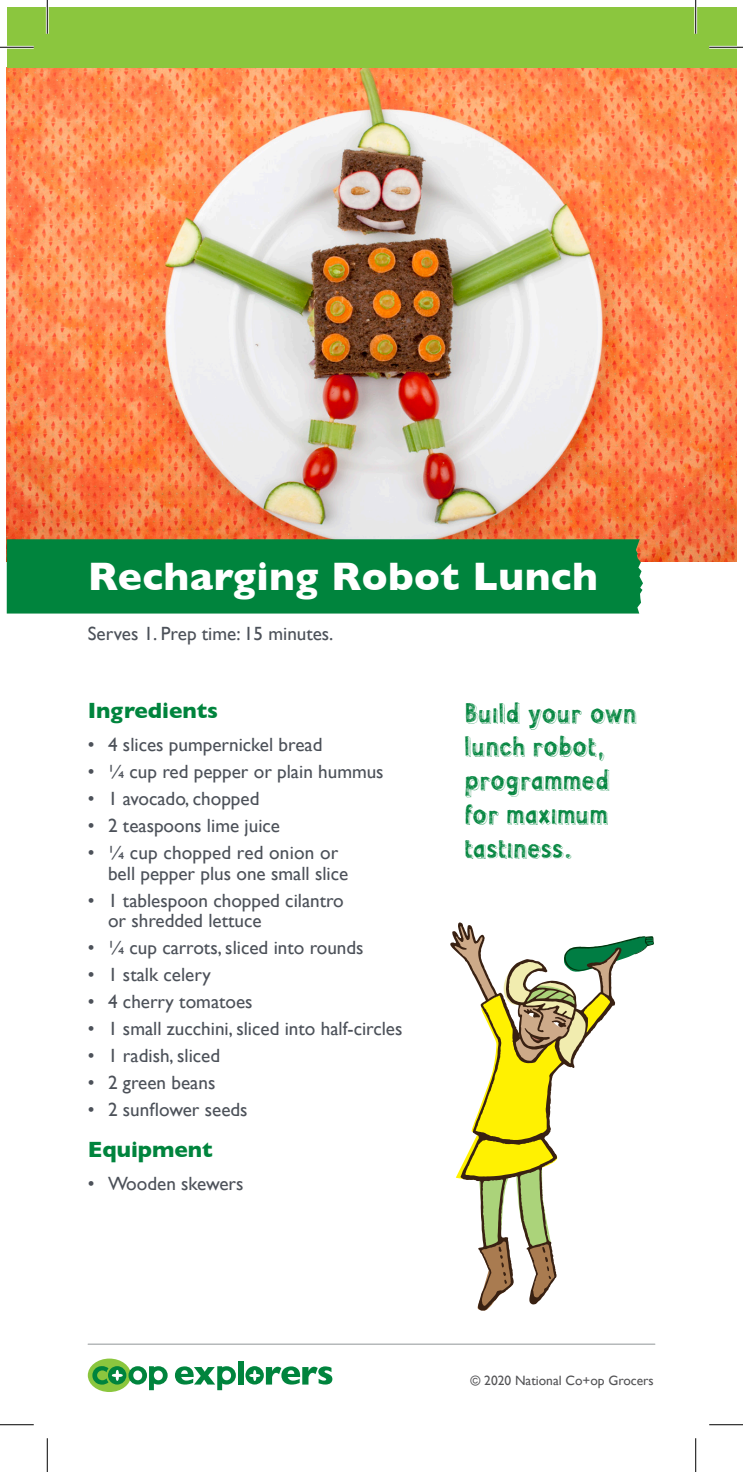
<style>
.page{position:relative;width:743px;height:1472px;background:#fff}
.page>*{position:absolute;margin:0;border:0;box-sizing:border-box;transform-origin:0 0}
.t1{font:800 40.5px "Gill Sans";letter-spacing:.01em;color:#fff}
.t2{font:29.25px/33.8px "Pointy Solid";letter-spacing:.01em;color:#00843d}
.Header_1{font:800 22.5px "Gill Sans";color:#00843d}
.Bulleted_Lists{font:19.12px/20.2px "Gill Sans";color:#4c5159}
.t3{font:13.5px "Gill Sans";color:#535355}
</style>
<div class="page">
<div style="left:88px;top:1358px;width:43px;height:34px;background:#8bc63e;border-radius:50%"></div>
<svg style="left:92px;top:1366px;width:76px;height:24px"></svg>
<div style="left:238px;top:1360px;width:5px;height:24px;background:#00843d"></div>
<svg style="left:175px;top:1366px;width:61px;height:24px"></svg>
<svg style="left:245px;top:1366px;width:87px;height:18px"></svg>
<img style="left:7px;top:68px;width:729px;height:494px">
<hr style="left:88px;top:1343px;width:567px;height:1px;background:#b4b8b9">
<div style="left:7px;top:539px;width:636px;height:74px;background:#00843d"></div>
<svg style="left:450px;top:922px;width:203px;height:388px"></svg>
<div style="left:7px;top:7px;width:729px;height:61px;background:#8bc63e"></div>
<hr style="left:0;top:46px;width:34px;height:3px;background:#fff">
<hr style="left:709px;top:46px;width:33px;height:3px;background:#fff">
<hr style="left:46px;top:0;width:3px;height:34px;background:#fff">
<hr style="left:694px;top:0;width:3px;height:34px;background:#fff">
<hr style="left:0;top:47px;width:34px;height:1px;background:#000">
<hr style="left:709px;top:47px;width:33px;height:1px;background:#000">
<hr style="left:0;top:1424px;width:34px;height:1px;background:#000">
<hr style="left:709px;top:1424px;width:33px;height:1px;background:#000">
<hr style="left:47px;top:0;width:1px;height:34px;background:#000">
<hr style="left:47px;top:1438px;width:1px;height:34px;background:#000">
<hr style="left:695px;top:0;width:1px;height:34px;background:#000">
<hr style="left:695px;top:1438px;width:1px;height:34px;background:#000">
<p class="t1" style="left:88px;top:552px;width:511px">Recharging Robot Lunch</p>
<p class="Bulleted_Lists" style="left:88px;top:624px;width:247px">Serves 1. Prep time: 15 minutes.</p>
<p class="Header_1" style="left:88px;top:697px;width:132px">Ingredients</p>
<p class="Bulleted_Lists" style="left:88px;top:735px;width:236px">• 4 slices pumpernickel bread</p>
<p class="Bulleted_Lists" style="left:88px;top:762px;width:297px">• ¼ cup red pepper or plain hummus</p>
<p class="Bulleted_Lists" style="left:88px;top:789px;width:173px">• 1 avocado, chopped</p>
<p class="Bulleted_Lists" style="left:88px;top:816px;width:194px">• 2 teaspoons lime juice</p>
<p class="Bulleted_Lists" style="left:108px;top:843px;width:242px;text-indent:-20px">• ¼ cup chopped red onion or bell pepper plus one small slice</p>
<p class="Bulleted_Lists" style="left:108px;top:890px;width:237px;text-indent:-20px">• 1 tablespoon chopped cilantro or shredded lettuce</p>
<p class="Bulleted_Lists" style="left:88px;top:937px;width:277px">• ¼ cup carrots, sliced into rounds</p>
<p class="Bulleted_Lists" style="left:88px;top:964px;width:125px">• 1 stalk celery</p>
<p class="Bulleted_Lists" style="left:88px;top:991px;width:166px">• 4 cherry tomatoes</p>
<p class="Bulleted_Lists" style="left:88px;top:1018px;width:316px">• 1 small zucchini, sliced into half-circles</p>
<p class="Bulleted_Lists" style="left:88px;top:1045px;width:134px">• 1 radish, sliced</p>
<p class="Bulleted_Lists" style="left:88px;top:1072px;width:129px">• 2 green beans</p>
<p class="Bulleted_Lists" style="left:88px;top:1099px;width:161px">• 2 sunflower seeds</p>
<p class="Header_1" style="left:88px;top:1135px;width:126px">Equipment</p>
<p class="Bulleted_Lists" style="left:88px;top:1174px;width:157px">• Wooden skewers</p>
<p class="t2" style="left:465px;top:697px;width:173px">Build your own lunch robot, programmed for maximum tastiness.</p>
<p class="t3" style="left:470px;top:1372px;width:185px">© 2020 National Co+op Grocers</p>
</div>
